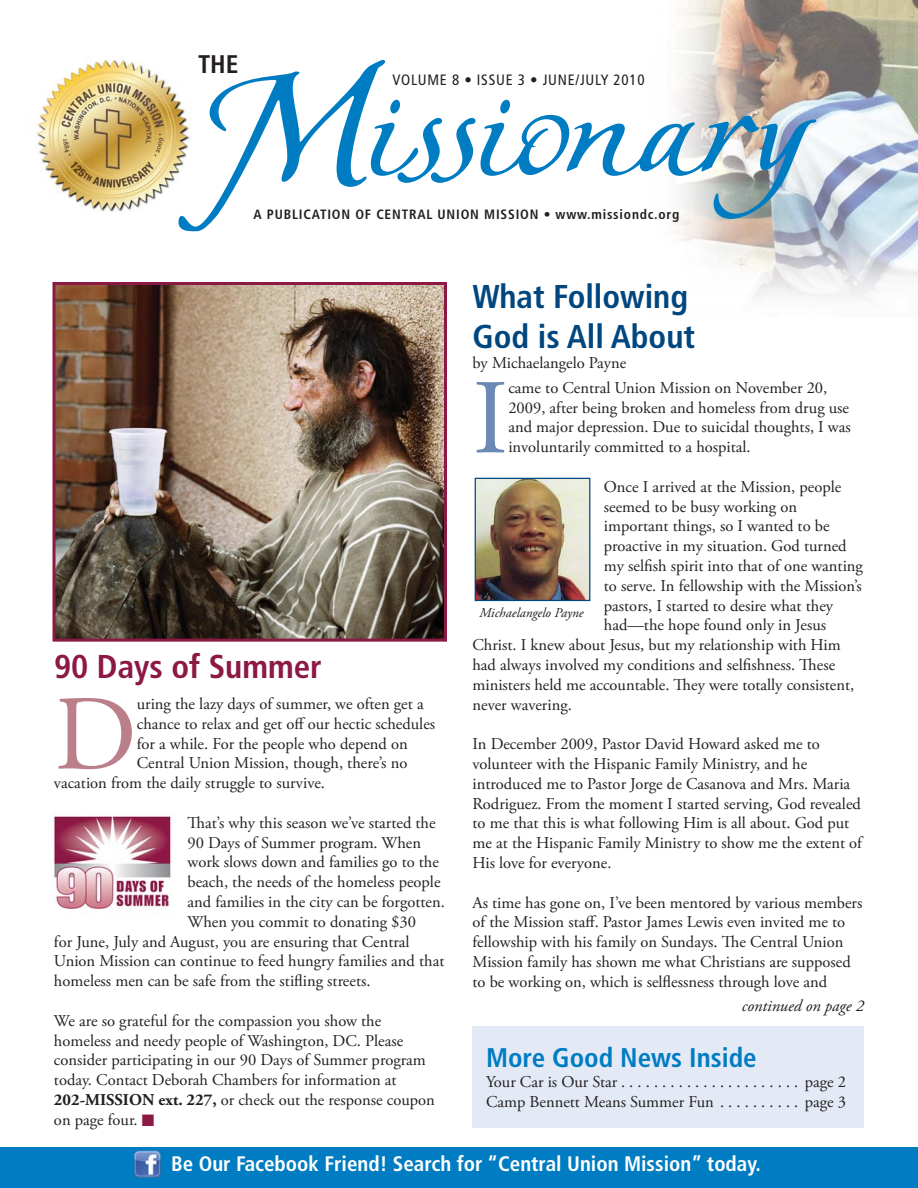
<style>
.page{position:relative;width:918px;height:1188px;background:#fff}
.page>*{position:absolute;margin:0;border:0;box-sizing:border-box;transform-origin:0 0}
.t1{font:106.05px "Adobe Garamond Pro";color:#6b89b4}
.t2{font:106.05px "Adobe Garamond Pro";color:#ba7f88}
.t3{font:700 condensed 33px/39.6px "Frutiger";color:#00467f}
.t4{font:700 condensed 33px "Frutiger";color:#8c1844}
.t5{font:700 condensed 27px "Frutiger";color:#007cc2}
.t6{font:700 condensed 25.5px "Frutiger";color:#231f20}
.t7{font:700 condensed 21px "Frutiger";color:#fff}
.t8{font:16.5px/19.8px "Adobe Garamond Pro";color:#231f20}
.t9{font:italic 16.5px "Adobe Garamond Pro";color:#231f20}
.t10{font:condensed 15px "Frutiger";letter-spacing:.05em;color:#231f20}
.t11{font:700 condensed 13.5px "Frutiger";letter-spacing:.06em;color:#231f20}
.t12{font:italic 13.5px "Adobe Garamond Pro";color:#231f20}
.s1{font-weight:700}
.s2{color:#8c1844}
</style>
<div class="page">
<img style="left:36px;top:56px;width:141px;height:156px">
<img style="left:676px;top:0;width:242px;height:299px">
<svg style="left:401px;top:115px;width:415px;height:104px"></svg>
<svg style="left:177px;top:60px;width:224px;height:172px"></svg>
<svg style="left:500px;top:99px;width:10px;height:15px"></svg>
<img style="left:53px;top:812px;width:118px;height:102px">
<img style="left:477px;top:480px;width:111px;height:119px">
<div style="left:475px;top:478px;width:115px;height:123px;border:1px solid #00467f"></div>
<div style="left:472px;top:1026px;width:392px;height:101px;background:#e3eaf6"></div>
<img style="left:56px;top:286px;width:387px;height:352px">
<div style="left:52px;top:282px;width:395px;height:360px;border:3px solid #8c1844"></div>
<div style="left:0;top:1148px;width:918px;height:40px;background:#007cc2"></div>
<img style="left:133px;top:1150px;width:28px;height:28px">
<h3 class="t6" style="left:198px;top:54px;width:42px">THE</h3>
<p class="t10" style="left:393px;top:74px;width:253px">VOLUME 8 • ISSUE 3 • JUNE/JULY 2010</p>
<p class="t11" style="left:254px;top:208px;width:427px">A PUBLICATION OF CENTRAL UNION MISSION • www.missiondc.org</p>
<h2 class="t4" style="left:54px;top:654px;width:269px">90 Days of Summer</h2>
<h1 class="t2" style="left:54px;top:684px;width:84px">D</h1>
<p class="t8" style="left:137px;top:695px;width:288px">uring the lazy days of summer, we often get a</p>
<p class="t8" style="left:137px;top:714px;width:300px">chance to relax and get off our hectic schedules</p>
<p class="t8" style="left:137px;top:734px;width:273px">for a while. For the people who depend on</p>
<p class="t8" style="left:137px;top:754px;width:272px">Central Union Mission, though, there’s no</p>
<p class="t8" style="left:54px;top:774px;width:273px">vacation from the daily struggle to survive.</p>
<p class="t8" style="left:187px;top:813px;width:250px">That’s why this season we’ve started the</p>
<p class="t8" style="left:187px;top:833px;width:235px">90 Days of Summer program. When</p>
<p class="t8" style="left:187px;top:853px;width:253px">work slows down and families go to the</p>
<p class="t8" style="left:187px;top:873px;width:255px">beach, the needs of the homeless people</p>
<p class="t8" style="left:187px;top:893px;width:259px">and families in the city can be forgotten.</p>
<p class="t8" style="left:187px;top:912px;width:230px">When you commit to donating $30</p>
<p class="t8" style="left:54px;top:932px;width:357px">for June, July and August, you are ensuring that Central</p>
<p class="t8" style="left:54px;top:952px;width:392px">Union Mission can continue to feed hungry families and that</p>
<p class="t8" style="left:54px;top:972px;width:318px">homeless men can be safe from the stifling streets.</p>
<p class="t8" style="left:54px;top:1011px;width:382px">We are so grateful for the compassion you show the homeless and needy people of Washington, DC. Please consider participating in our 90 Days of Summer program today. Contact Deborah Chambers for information at <span class="s1">202-MISSION ext. 227,</span> or check out the response coupon on page four. <span class="s2">■</span></p>
<h2 class="t3" style="left:472px;top:280px;width:224px">What Following<br>God is All About</h2>
<p class="t8" style="left:472px;top:353px;width:155px">by Michaelangelo Payne</p>
<h1 class="t1" style="left:472px;top:368px;width:37px">I</h1>
<p class="t8" style="left:508px;top:378px;width:344px">came to Central Union Mission on November 20, 2009, after being broken and homeless from drug use and major depression. Due to suicidal thoughts, I was involuntarily committed to a hospital.</p>
<p class="t8" style="left:604px;top:477px;width:239px">Once I arrived at the Mission, people</p>
<p class="t8" style="left:604px;top:497px;width:195px">seemed to be busy working on</p>
<p class="t8" style="left:604px;top:517px;width:227px">important things, so I wanted to be</p>
<p class="t8" style="left:604px;top:537px;width:244px">proactive in my situation. God turned</p>
<p class="t8" style="left:604px;top:557px;width:261px">my selfish spirit into that of one wanting</p>
<p class="t8" style="left:604px;top:576px;width:260px">to serve. In fellowship with the Mission’s</p>
<p class="t8" style="left:604px;top:596px;width:231px">pastors, I started to desire what they</p>
<p class="t8" style="left:604px;top:616px;width:224px">had—the hope found only in Jesus</p>
<p class="t8" style="left:473px;top:636px;width:370px">Christ. I knew about Jesus, but my relationship with Him</p>
<p class="t8" style="left:473px;top:656px;width:364px">had always involved my conditions and selfishness. These</p>
<p class="t8" style="left:473px;top:675px;width:383px">ministers held me accountable. They were totally consistent,</p>
<p class="t8" style="left:473px;top:695px;width:101px">never wavering.</p>
<p class="t8" style="left:473px;top:735px;width:391px">In December 2009, Pastor David Howard asked me to volunteer with the Hispanic Family Ministry, and he introduced me to Pastor Jorge de Casanova and Mrs. Maria Rodriguez. From the moment I started serving, God revealed to me that this is what following Him is all about. God put me at the Hispanic Family Ministry to show me the extent of His love for everyone.</p>
<p class="t8" style="left:473px;top:893px;width:391px">As time has gone on, I’ve been mentored by various members of the Mission staff. Pastor James Lewis even invited me to fellowship with his family on Sundays. The Central Union Mission family has shown me what Christians are supposed to be working on, which is selflessness through love and</p>
<p class="t9" style="left:742px;top:998px;width:124px">continued on page 2</p>
<p class="t12" style="left:479px;top:606px;width:106px">Michaelangelo Payne</p>
<h3 class="t5" style="left:486px;top:1047px;width:272px">More Good News Inside</h3>
<p class="t8" style="left:486px;top:1072px;width:362px">Your Car is Our Star . . . . . . . . . . . . . . . . . . . . . . page 2<br>Camp Bennett Means Summer Fun . . . . . . . . . . page 3</p>
<p class="t7" style="left:171px;top:1156px;width:591px">Be Our Facebook Friend! Search for “Central Union Mission” today.</p>
</div>
